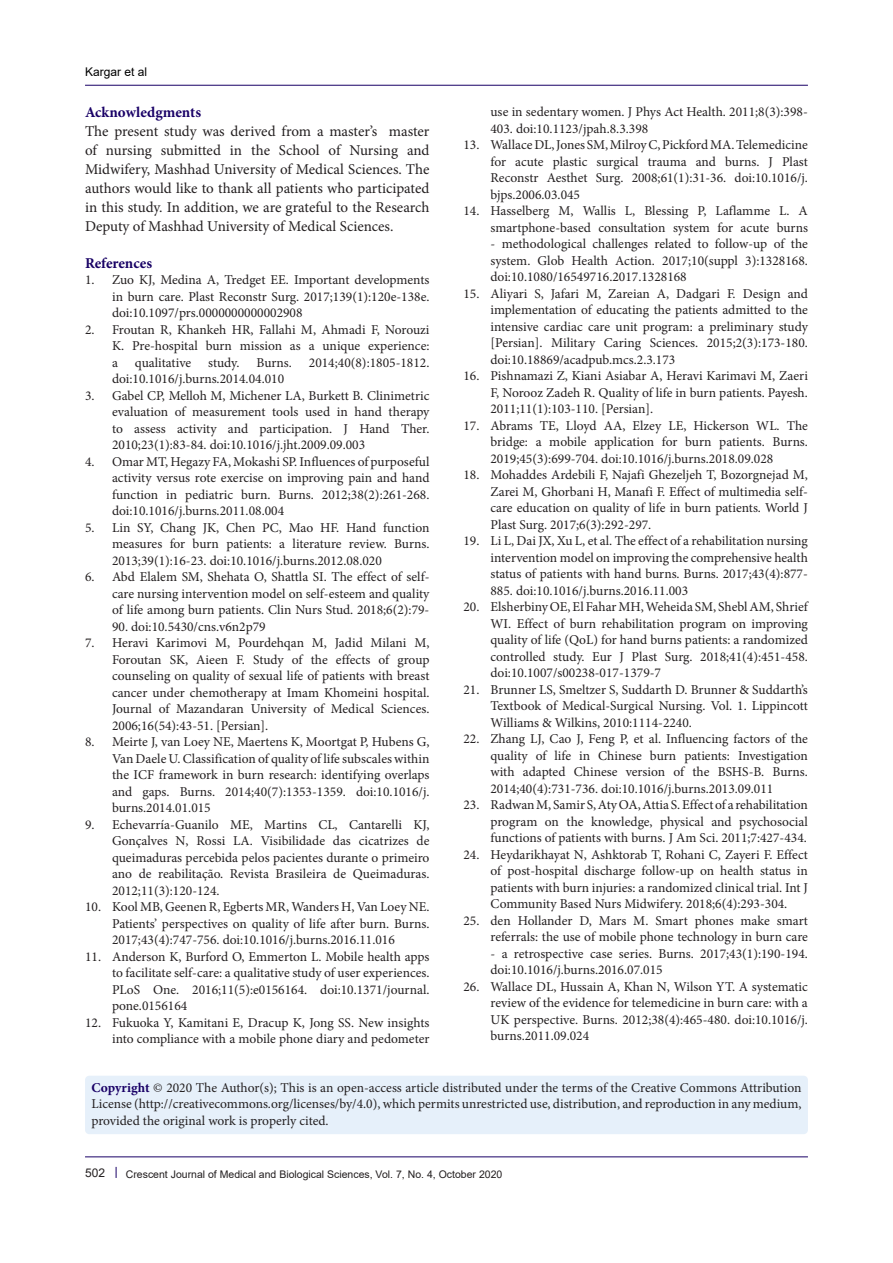
<style>
.page{position:relative;width:893px;height:1263px;background:#fff}
.page>*{position:absolute;margin:0;border:0;box-sizing:border-box;transform-origin:0 0}
.t1{font:15px/18.9px "Minion Pro";color:#231f20;text-align:justify}
.t2{font:700 15px "Minion Pro";color:#190066}
.Pa3{font:700 15px "Minion Pro";letter-spacing:-.005em;color:#170064}
.t3{font:13.5px/16.5px "Minion Pro";color:#231f20;text-align:justify}
.t4{font:12px "Arial";color:#000001}
.t5{font:12px "Arial";color:#231f20}
.t6{font:10.5px "Arial";color:#231f20}
.s1{font-weight:700;color:#190066}
</style>
<div class="page">
<hr style="left:85px;top:1156px;width:723px;height:1px;background:#190066">
<hr style="left:85px;top:85px;width:723px;height:1px;background:#190066">
<div style="left:85px;top:1076px;width:723px;height:58px;background:#e6f0fa;border-radius:4px"></div>
<p class="t4" style="left:85px;top:64px;width:64px">Kargar et al</p>
<p class="t2" style="left:85px;top:102px;width:118px">Acknowledgments</p>
<p class="t1" style="left:85px;top:122px;width:346px">The present study was derived from a master’s master of nursing submitted in the School of Nursing and Midwifery, Mashhad University of Medical Sciences. The authors would like to thank all patients who participated in this study. In addition, we are grateful to the Research Deputy of Mashhad University of Medical Sciences.</p>
<p class="Pa3" style="left:85px;top:252px;width:69px">References</p>
<p class="t3" style="left:112px;top:272px;width:319px;text-indent:-27px">1. Zuo KJ, Medina A, Tredget EE. Important developments in burn care. Plast Reconstr Surg. 2017;139(1):120e-138e. doi:10.1097/prs.0000000000002908</p>
<p class="t3" style="left:112px;top:321px;width:319px;text-indent:-27px">2. Froutan R, Khankeh HR, Fallahi M, Ahmadi F, Norouzi K. Pre-hospital burn mission as a unique experience: a</p>
<p class="t3" style="left:135px;top:354px;width:58px">qualitative</p>
<p class="t3" style="left:208px;top:354px;width:33px">study.</p>
<p class="t3" style="left:256px;top:354px;width:37px">Burns.</p>
<p class="t3" style="left:309px;top:354px;width:122px">2014;40(8):1805-1812.</p>
<p class="t3" style="left:112px;top:371px;width:174px">doi:10.1016/j.burns.2014.04.010</p>
<p class="t3" style="left:112px;top:387px;width:319px;text-indent:-27px">3. Gabel CP, Melloh M, Michener LA, Burkett B. Clinimetric evaluation of measurement tools used in hand therapy to assess activity and participation. J Hand Ther.<br>2010;23(1):83-84. doi:10.1016/j.jht.2009.09.003</p>
<p class="t3" style="left:112px;top:453px;width:319px;text-indent:-27px">4. Omar MT, Hegazy FA, Mokashi SP. Influences of purposeful activity versus rote exercise on improving pain and hand function in pediatric burn. Burns. 2012;38(2):261-268. doi:10.1016/j.burns.2011.08.004</p>
<p class="t3" style="left:112px;top:519px;width:319px;text-indent:-27px">5. Lin SY, Chang JK, Chen PC, Mao HF. Hand function measures for burn patients: a literature review. Burns.<br>2013;39(1):16-23. doi:10.1016/j.burns.2012.08.020</p>
<p class="t3" style="left:112px;top:569px;width:319px;text-indent:-27px">6. Abd Elalem SM, Shehata O, Shattla SI. The effect of self&shy;care nursing intervention model on self-esteem and quality of life among burn patients. Clin Nurs Stud. 2018;6(2):79-</p>
<p class="t3" style="left:112px;top:618px;width:155px">90. doi:10.5430/cns.v6n2p79</p>
<p class="t3" style="left:112px;top:635px;width:319px;text-indent:-27px">7. Heravi Karimovi M, Pourdehqan M, Jadid Milani M, Foroutan SK, Aieen F. Study of the effects of group counseling on quality of sexual life of patients with breast cancer under chemotherapy at Imam Khomeini hospital.<br>Journal of Mazandaran University of Medical Sciences.<br>2006;16(54):43-51. [Persian].</p>
<p class="t3" style="left:112px;top:734px;width:319px;text-indent:-27px">8. Meirte J, van Loey NE, Maertens K, Moortgat P, Hubens G, Van Daele U. Classification of quality of life subscales within the ICF framework in burn research: identifying overlaps and gaps. Burns. 2014;40(7):1353-1359. doi:10.1016/j. burns.2014.01.015</p>
<p class="t3" style="left:112px;top:816px;width:319px;text-indent:-27px">9. Echevarría-Guanilo ME, Martins CL, Cantarelli KJ, Gonçalves N, Rossi LA. Visibilidade das cicatrizes de queimaduras percebida pelos pacientes durante o primeiro ano de reabilitação. Revista Brasileira de Queimaduras.<br>2012;11(3):120-124.</p>
<p class="t3" style="left:112px;top:899px;width:319px;text-indent:-27px">10. Kool MB, Geenen R, Egberts MR, Wanders H, Van Loey NE.<br>Patients’ perspectives on quality of life after burn. Burns.<br>2017;43(4):747-756. doi:10.1016/j.burns.2016.11.016</p>
<p class="t3" style="left:112px;top:948px;width:319px;text-indent:-27px">11. Anderson K, Burford O, Emmerton L. Mobile health apps to facilitate self-care: a qualitative study of user experiences.<br>PLoS One. 2016;11(5):e0156164. doi:10.1371/journal. pone.0156164</p>
<p class="t3" style="left:85px;top:1014px;width:346px;text-align:right">12. Fukuoka Y, Kamitani E, Dracup K, Jong SS. New insights into compliance with a mobile phone diary and pedometer</p>
<p class="t3" style="left:490px;top:104px;width:319px">use in sedentary women. J Phys Act Health. 2011;8(3):398-<br>403. doi:10.1123/jpah.8.3.398</p>
<p class="t3" style="left:490px;top:137px;width:319px;text-indent:-27px">13. Wallace DL, Jones SM, Milroy C, Pickford MA. Telemedicine for acute plastic surgical trauma and burns. J Plast Reconstr Aesthet Surg. 2008;61(1):31-36. doi:10.1016/j. bjps.2006.03.045</p>
<p class="t3" style="left:463px;top:203px;width:346px;text-align:right">14. Hasselberg M, Wallis L, Blessing P, Laflamme L. A smartphone-based consultation system for acute burns</p>
<p class="t3" style="left:490px;top:236px;width:319px">- methodological challenges related to follow-up of the system. Glob Health Action. 2017;10(suppl 3):1328168. doi:10.1080/16549716.2017.1328168</p>
<p class="t3" style="left:490px;top:285px;width:319px;text-indent:-27px">15. Aliyari S, Jafari M, Zareian A, Dadgari F. Design and implementation of educating the patients admitted to the intensive cardiac care unit program: a preliminary study [Persian]. Military Caring Sciences. 2015;2(3):173-180. doi:10.18869/acadpub.mcs.2.3.173</p>
<p class="t3" style="left:490px;top:368px;width:319px;text-indent:-27px">16. Pishnamazi Z, Kiani Asiabar A, Heravi Karimavi M, Zaeri F, Norooz Zadeh R. Quality of life in burn patients. Payesh.<br>2011;11(1):103-110. [Persian].</p>
<p class="t3" style="left:490px;top:417px;width:319px;text-indent:-27px">17. Abrams TE, Lloyd AA, Elzey LE, Hickerson WL. The bridge: a mobile application for burn patients. Burns.<br>2019;45(3):699-704. doi:10.1016/j.burns.2018.09.028</p>
<p class="t3" style="left:490px;top:467px;width:319px;text-indent:-27px">18. Mohaddes Ardebili F, Najafi Ghezeljeh T, Bozorgnejad M, Zarei M, Ghorbani H, Manafi F. Effect of multimedia self&shy;care education on quality of life in burn patients. World J Plast Surg. 2017;6(3):292-297.</p>
<p class="t3" style="left:490px;top:533px;width:319px;text-indent:-27px">19. Li L, Dai JX, Xu L, et al. The effect of a rehabilitation nursing intervention model on improving the comprehensive health status of patients with hand burns. Burns. 2017;43(4):877- 885. doi:10.1016/j.burns.2016.11.003</p>
<p class="t3" style="left:490px;top:599px;width:319px;text-indent:-27px">20. Elsherbiny OE, El Fahar MH, Weheida SM, Shebl AM, Shrief WI. Effect of burn rehabilitation program on improving quality of life (QoL) for hand burns patients: a randomized controlled study. Eur J Plast Surg. 2018;41(4):451-458. doi:10.1007/s00238-017-1379-7</p>
<p class="t3" style="left:490px;top:681px;width:319px;text-indent:-27px">21. Brunner LS, Smeltzer S, Suddarth D. Brunner &amp; Suddarth’s Textbook of Medical-Surgical Nursing. Vol. 1. Lippincott Williams &amp; Wilkins, 2010:1114-2240.</p>
<p class="t3" style="left:490px;top:731px;width:319px;text-indent:-27px">22. Zhang LJ, Cao J, Feng P, et al. Influencing factors of the quality of life in Chinese burn patients: Investigation with adapted Chinese version of the BSHS-B. Burns.<br>2014;40(4):731-736. doi:10.1016/j.burns.2013.09.011</p>
<p class="t3" style="left:490px;top:797px;width:319px;text-indent:-27px">23. Radwan M, Samir S, Aty OA, Attia S. Effect of a rehabilitation program on the knowledge, physical and psychosocial functions of patients with burns. J Am Sci. 2011;7:427-434.</p>
<p class="t3" style="left:490px;top:846px;width:319px;text-indent:-27px">24. Heydarikhayat N, Ashktorab T, Rohani C, Zayeri F. Effect of post-hospital discharge follow-up on health status in patients with burn injuries: a randomized clinical trial. Int J Community Based Nurs Midwifery. 2018;6(4):293-304.</p>
<p class="t3" style="left:463px;top:912px;width:346px;text-align:right">25. den Hollander D, Mars M. Smart phones make smart referrals: the use of mobile phone technology in burn care</p>
<p class="t3" style="left:490px;top:945px;width:319px">- a retrospective case series. Burns. 2017;43(1):190-194. doi:10.1016/j.burns.2016.07.015</p>
<p class="t3" style="left:490px;top:978px;width:319px;text-indent:-27px">26. Wallace DL, Hussain A, Khan N, Wilson YT. A systematic review of the evidence for telemedicine in burn care: with a UK perspective. Burns. 2012;38(4):465-480. doi:10.1016/j. burns.2011.09.024</p>
<p class="t3" style="left:91px;top:1079px;width:712px"><span class="s1">Copyright</span> © 2020 The Author(s); This is an open-access article distributed under the terms of the Creative Commons Attribution License (http://creativecommons.org/licenses/by/4.0), which permits unrestricted use, distribution, and reproduction in any medium, provided the original work is properly cited.</p>
<p class="t5" style="left:85px;top:1164px;width:22px">502</p>
<p class="t6" style="left:126px;top:1167px;width:378px">Crescent Journal of Medical and Biological Sciences, Vol. 7, No. 4, October 2020</p>
</div>
